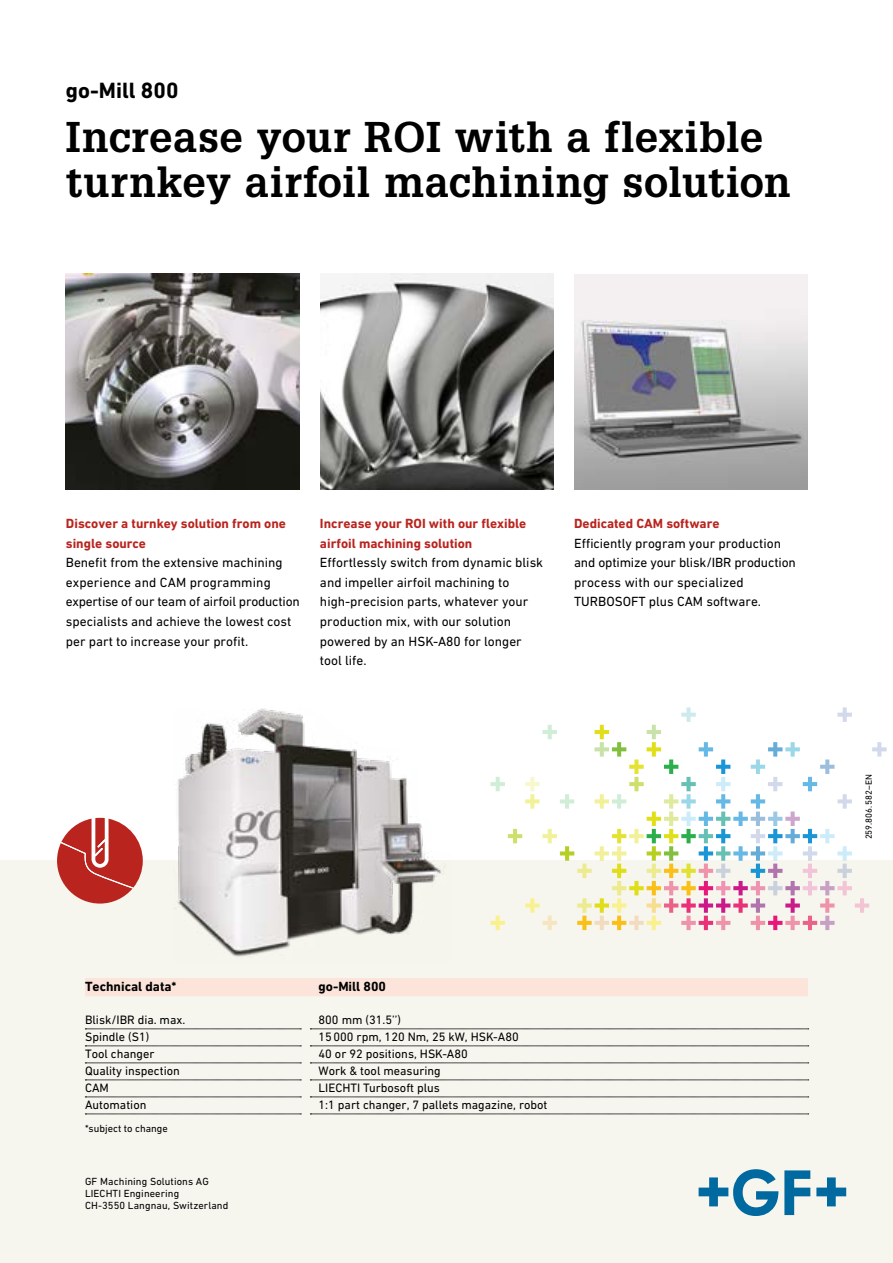
<style>
.page{position:relative;width:893px;height:1263px;background:#fff}
.page>*{position:absolute;margin:0;border:0;box-sizing:border-box;transform-origin:0 0}
.t1{font:700 42px/45px "Glypha LT Pro";letter-spacing:.015em;color:#000}
.t2{font:700 22.5px "DIN Next W1 G";color:#000}
.t3{font:13.5px/19.5px "DIN Next W1 G";color:#000}
.t4{font:700 13.5px/19.5px "DIN Next W1 G";color:#b9241e}
.t5{font:700 13.5px "DIN Next W1 G";color:#000}
.t6{font:12.3px "DIN Next W1 G";color:#000}
.t7{font:10.5px/12px "DIN Next W1 G";letter-spacing:.01em;color:#000}
.t8{font:9px "DIN Next W1 G";letter-spacing:.02em;color:#000}
</style>
<div class="page">
<div style="left:0;top:861px;width:893px;height:402px;background:#f6f5ee"></div>
<svg style="left:699px;top:1169px;width:79px;height:47px"></svg>
<svg style="left:784px;top:1170px;width:26px;height:45px"></svg>
<svg style="left:816px;top:1177px;width:30px;height:29px"></svg>
<svg style="left:490px;top:707px;width:397px;height:223px"></svg>
<svg style="left:57px;top:818px;width:86px;height:85px"></svg>
<img style="left:320px;top:274px;width:234px;height:215px">
<img style="left:574px;top:274px;width:234px;height:215px">
<img style="left:66px;top:274px;width:234px;height:215px">
<img style="left:173px;top:708px;width:280px;height:249px">
<div style="left:85px;top:978px;width:723px;height:18px;background:#fce4da"></div>
<svg style="left:85px;top:1063px;width:216px;height:1px"></svg>
<svg style="left:310px;top:1063px;width:499px;height:1px"></svg>
<svg style="left:85px;top:1080px;width:216px;height:1px"></svg>
<svg style="left:310px;top:1080px;width:499px;height:1px"></svg>
<svg style="left:85px;top:1097px;width:216px;height:1px"></svg>
<svg style="left:310px;top:1097px;width:499px;height:1px"></svg>
<svg style="left:85px;top:1114px;width:216px;height:1px"></svg>
<svg style="left:310px;top:1114px;width:499px;height:1px"></svg>
<svg style="left:85px;top:1028px;width:216px;height:1px"></svg>
<svg style="left:310px;top:1028px;width:499px;height:1px"></svg>
<svg style="left:85px;top:1046px;width:216px;height:1px"></svg>
<svg style="left:310px;top:1046px;width:499px;height:1px"></svg>
<h2 class="t2" style="left:66px;top:77px;width:114px">go-Mill 800</h2>
<h1 class="t1" style="left:66px;top:114px;width:726px">Increase your ROI with a flexible turnkey airfoil machining solution</h1>
<p class="t4" style="left:66px;top:514px;width:222px">Discover a turnkey solution from one single source</p>
<p class="t3" style="left:66px;top:553px;width:235px">Benefit from the extensive machining experience and CAM programming expertise of our team of airfoil production specialists and achieve the lowest cost per part to increase your profit.</p>
<p class="t4" style="left:320px;top:514px;width:208px">Increase your ROI with our flexible airfoil machining solution</p>
<p class="t3" style="left:320px;top:553px;width:225px">Effortlessly switch from dynamic blisk and impeller airfoil machining to high-precision parts, whatever your production mix, with our solution powered by an HSK-A80 for longer tool life.</p>
<p class="t4" style="left:574px;top:514px;width:147px">Dedicated CAM software</p>
<p class="t3" style="left:574px;top:533px;width:223px">Efficiently program your production and optimize your blisk/IBR production process with our specialized TURBOSOFT plus CAM software.</p>
<p class="t5" style="left:85px;top:978px;width:93px">Technical data*</p>
<p class="t5" style="left:319px;top:978px;width:69px">go-Mill 800</p>
<p class="t6" style="left:85px;top:1012px;width:102px">Blisk/IBR dia. max.</p>
<p class="t6" style="left:319px;top:1012px;width:84px">800 mm (31.5’’)</p>
<p class="t6" style="left:85px;top:1029px;width:66px">Spindle (S1)</p>
<p class="t6" style="left:319px;top:1029px;width:202px">15000 rpm, 120 Nm, 25 kW, HSK-A80</p>
<p class="t6" style="left:85px;top:1046px;width:71px">Tool changer</p>
<p class="t6" style="left:319px;top:1046px;width:151px">40 or 92 positions, HSK-A80</p>
<p class="t6" style="left:85px;top:1063px;width:96px">Quality inspection</p>
<p class="t6" style="left:319px;top:1063px;width:124px">Work &amp; tool measuring</p>
<p class="t6" style="left:85px;top:1080px;width:25px">CAM</p>
<p class="t6" style="left:319px;top:1080px;width:123px">LIECHTI Turbosoft plus</p>
<p class="t6" style="left:85px;top:1097px;width:63px">Automation</p>
<p class="t6" style="left:319px;top:1097px;width:230px">1:1 part changer, 7 pallets magazine, robot</p>
<p class="t7" style="left:85px;top:1122px;width:84px">*subject to change</p>
<p class="t7" style="left:85px;top:1175px;width:145px">GF Machining Solutions AG<br>LIECHTI Engineering<br>CH-3550 Langnau, Switzerland</p>
<p class="t8" style="left:863px;top:839px;width:67px;rotate:-90deg">259.806.582–EN</p>
</div>
